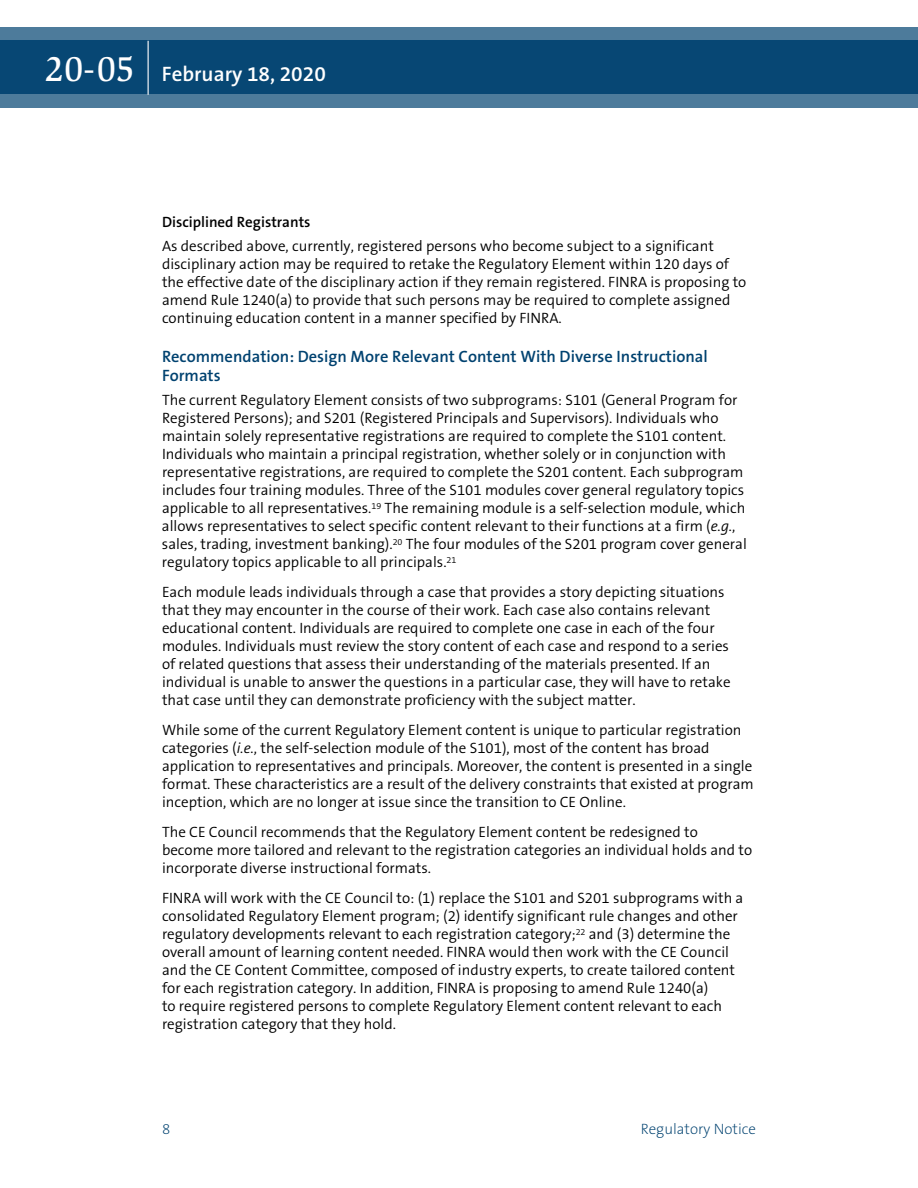
<style>
.page{position:relative;width:918px;height:1188px;background:#fff}
.page>*{position:absolute;margin:0;border:0;box-sizing:border-box;transform-origin:0 0}
.t1{font:600 21px "The Sans B6";color:#fff}
.t2{font:600 16.5px/19.8px "The Sans B6";color:#004270}
.t3{font:300 15px/18px "The Sans B4";color:#000}
.t4{font:600 15px "The Sans B6";color:#000}
.t5{font:200 15px "The Sans B2";color:#004270}
.s1{font-family:"Slimbach LT";font-weight:500;font-size:36px}
.s2{font-style:italic}
</style>
<div class="page">
<svg style="left:0;top:27px;width:918px;height:81px;background:#1e5881"></svg>
<hr style="left:148px;top:41px;width:1px;height:54px;background:#fff">
<h1 class="t1" style="left:45px;top:63px;width:283px"><span class="s1">20-05</span> February 18, 2020</h1>
<p class="t4" style="left:162px;top:214px;width:150px">Disciplined Registrants</p>
<p class="t3" style="left:162px;top:237px;width:586px">As described above, currently, registered persons who become subject to a significant disciplinary action may be required to retake the Regulatory Element within 120 days of the effective date of the disciplinary action if they remain registered. FINRA is proposing to amend Rule 1240(a) to provide that such persons may be required to complete assigned continuing education content in a manner specified by FINRA.</p>
<p class="t2" style="left:162px;top:347px;width:547px">Recommendation: Design More Relevant Content With Diverse Instructional<br>Formats</p>
<p class="t3" style="left:162px;top:392px;width:586px">The current Regulatory Element consists of two subprograms: S101 (General Program for Registered Persons); and S201 (Registered Principals and Supervisors). Individuals who maintain solely representative registrations are required to complete the S101 content.<br>Individuals who maintain a principal registration, whether solely or in conjunction with representative registrations, are required to complete the S201 content. Each subprogram includes four training modules. Three of the S101 modules cover general regulatory topics applicable to all representatives.<sup>19</sup> The remaining module is a self-selection module, which allows representatives to select specific content relevant to their functions at a firm (<span class="s2">e.g.</span>, sales, trading, investment banking).<sup>20</sup> The four modules of the S201 program cover general regulatory topics applicable to all principals.<sup>21</sup></p>
<p class="t3" style="left:162px;top:584px;width:570px">Each module leads individuals through a case that provides a story depicting situations that they may encounter in the course of their work. Each case also contains relevant educational content. Individuals are required to complete one case in each of the four modules. Individuals must review the story content of each case and respond to a series of related questions that assess their understanding of the materials presented. If an individual is unable to answer the questions in a particular case, they will have to retake that case until they can demonstrate proficiency with the subject matter.</p>
<p class="t3" style="left:162px;top:722px;width:593px">While some of the current Regulatory Element content is unique to particular registration categories (<span class="s2">i.e.</span>, the self-selection module of the S101), most of the content has broad application to representatives and principals. Moreover, the content is presented in a single format. These characteristics are a result of the delivery constraints that existed at program inception, which are no longer at issue since the transition to CE Online.</p>
<p class="t3" style="left:162px;top:824px;width:592px">The CE Council recommends that the Regulatory Element content be redesigned to become more tailored and relevant to the registration categories an individual holds and to incorporate diverse instructional formats.</p>
<p class="t3" style="left:162px;top:890px;width:583px">FINRA will work with the CE Council to: (1) replace the S101 and S201 subprograms with a consolidated Regulatory Element program; (2) identify significant rule changes and other regulatory developments relevant to each registration category;<sup>22</sup> and (3) determine the overall amount of learning content needed. FINRA would then work with the CE Council and the CE Content Committee, composed of industry experts, to create tailored content for each registration category. In addition, FINRA is proposing to amend Rule 1240(a)<br>to require registered persons to complete Regulatory Element content relevant to each registration category that they hold.</p>
<p class="t5" style="left:162px;top:1121px;width:10px">8</p>
<p class="t5" style="left:641px;top:1121px;width:117px">Regulatory Notice</p>
</div>
